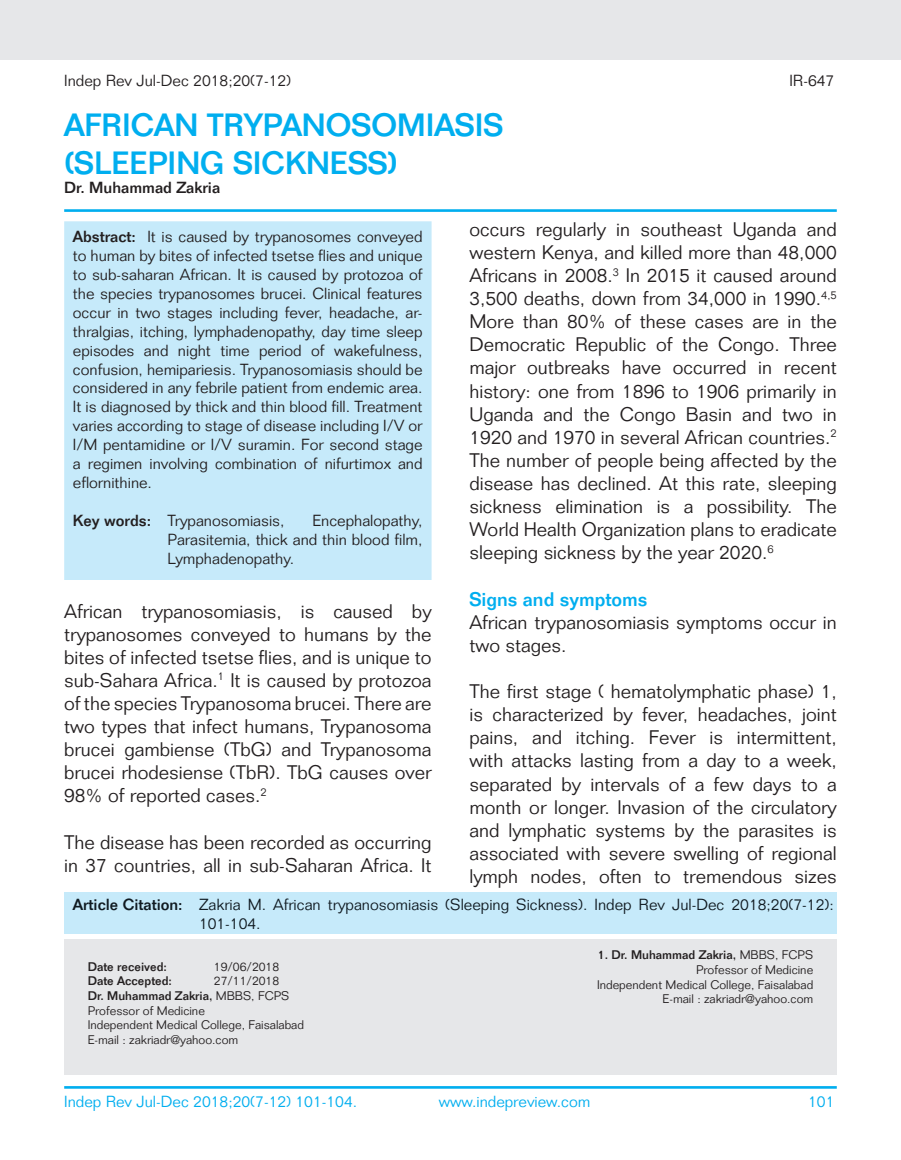
<style>
.page{position:relative;width:901px;height:1160px;background:#fff}
.page>*{position:absolute;margin:0;border:0;box-sizing:border-box;transform-origin:0 0}
.t1{font:500 31.5px "Folio";color:#00aeef}
.t2{font:300 19.25px/23.1px "Folio";color:#231f20;text-align:justify}
.t3{font:500 19.25px "Folio";color:#00aeef}
.t4{font:300 15.75px/18.9px "Folio";color:#231f20;text-align:justify}
.t5{font:300 15.75px/18.9px "Folio";color:#101a21}
.t6{font:300 15.75px "Folio";color:#00aeef}
.t7{font:500 15.75px "Folio";color:#231f20}
.t8{font:300 12.25px "Folio";color:#231f20}
.t9{font:500 12.25px "Folio";color:#231f20}
.s1{font-weight:500}
.s2{font-weight:300}
</style>
<div class="page">
<hr style="left:64px;top:1085px;width:772px;height:3px;background:#00aeef">
<div style="left:64px;top:939px;width:772px;height:135px;background:#e6e7e9"></div>
<div style="left:0;top:0;width:900px;height:59px;background:#e6e7e9"></div>
<hr style="left:64px;top:209px;width:772px;height:3px;background:#00aeef">
<div style="left:64px;top:892px;width:772px;height:41px;background:#c6eafa"></div>
<div style="left:64px;top:221px;width:367px;height:359px;background:#c6eafa;border:2px solid #c6eafa"></div>
<p class="t4" style="left:64px;top:71px;width:228px">Indep Rev Jul-Dec 2018;20(7-12)</p>
<p class="t4" style="left:789px;top:71px;width:46px">IR-647</p>
<p class="t1" style="left:64px;top:106px;width:440px">AFRICAN TRYPANOSOMIASIS</p>
<p class="t1" style="left:64px;top:144px;width:335px">(SLEEPING SICKNESS)</p>
<p class="t7" style="left:64px;top:178px;width:157px">Dr. Muhammad Zakria</p>
<p class="t4" style="left:73px;top:227px;width:351px"><span class="s1">Abstract:</span> It is caused by trypanosomes conveyed to human by bites of infected tsetse flies and unique to sub-saharan African. It is caused by protozoa of the species trypanosomes brucei. Clinical features occur in two stages including fever, headache, ar&shy;thralgias, itching, lymphadenopathy, day time sleep episodes and night time period of wakefulness, confusion, hemipariesis. Trypanosomiasis should be considered in any febrile patient from endemic area.<br>It is diagnosed by thick and thin blood fill. Treatment varies according to stage of disease including I/V or I/M pentamidine or I/V suramin. For second stage a regimen involving combination of nifurtimox and eflornithine.</p>
<p class="t4" style="left:73px;top:511px;width:213px"><span class="s1">Key words:</span> Trypanosomiasis,</p>
<p class="t4" style="left:167px;top:511px;width:256px;text-indent:145px">Encephalopathy, Parasitemia, thick and thin blood film, Lymphadenopathy.</p>
<p class="t2" style="left:64px;top:599px;width:369px">African trypanosomiasis, is caused by trypanosomes conveyed to humans by the bites of infected tsetse flies, and is unique to sub-Sahara Africa.<sup>1</sup> It is caused by protozoa of the species Trypanosoma brucei. There are two types that infect humans, Trypanosoma brucei gambiense (TbG) and Trypanosoma brucei rhodesiense (TbR). TbG causes over 98% of reported cases.<sup>2</sup></p>
<p class="t2" style="left:64px;top:830px;width:369px">The disease has been recorded as occurring in 37 countries, all in sub-Saharan Africa. It</p>
<p class="t2" style="left:469px;top:217px;width:369px">occurs regularly in southeast Uganda and western Kenya, and killed more than 48,000<br>Africans in 2008.<sup>3</sup> In 2015 it caused around 3,500 deaths, down from 34,000 in 1990.<sup>4,5<br></sup>More than 80% of these cases are in the Democratic Republic of the Congo. Three major outbreaks have occurred in recent history: one from 1896 to 1906 primarily in Uganda and the Congo Basin and two in 1920 and 1970 in several African countries.<sup>2<br></sup>The number of people being affected by the disease has declined. At this rate, sleeping sickness elimination is a possibility. The World Health Organization plans to eradicate sleeping sickness by the year 2020.<sup>6</sup></p>
<p class="t3" style="left:469px;top:587px;width:179px">Signs and symptoms</p>
<p class="t2" style="left:469px;top:610px;width:368px">African trypanosomiasis symptoms occur in two stages.</p>
<p class="t2" style="left:469px;top:679px;width:369px">The first stage ( hematolymphatic phase) 1, is characterized by fever, headaches, joint pains, and itching. Fever is intermittent, with attacks lasting from a day to a week, separated by intervals of a few days to a month or longer. Invasion of the circulatory and lymphatic systems by the parasites is associated with severe swelling of regional lymph nodes, often to tremendous sizes</p>
<p class="t5" style="left:199px;top:894px;width:636px;text-indent:-126px"><span class="s1">Article Citation:</span> Zakria M. African trypanosomiasis (Sleeping Sickness). Indep Rev Jul-Dec 2018;20(7-12):<br>101-104.</p>
<p class="t9" style="left:88px;top:958px;width:81px">Date received:</p>
<p class="t8" style="left:214px;top:958px;width:67px">19/06/2018</p>
<p class="t9" style="left:88px;top:973px;width:86px">Date Accepted:</p>
<p class="t8" style="left:214px;top:973px;width:67px">27/11/2018</p>
<p class="t9" style="left:88px;top:988px;width:203px">Dr. Muhammad Zakria, <span class="s2">MBBS, FCPS</span></p>
<p class="t8" style="left:88px;top:1002px;width:119px">Professor of Medicine</p>
<p class="t8" style="left:88px;top:1017px;width:218px">Independent Medical College, Faisalabad</p>
<p class="t8" style="left:88px;top:1032px;width:152px">E-mail : zakriadr@yahoo.com</p>
<p class="t9" style="left:597px;top:947px;width:217px">1. Dr. Muhammad Zakria, <span class="s2">MBBS, FCPS</span></p>
<p class="t8" style="left:695px;top:962px;width:119px">Professor of Medicine</p>
<p class="t8" style="left:596px;top:976px;width:218px">Independent Medical College, Faisalabad</p>
<p class="t8" style="left:662px;top:991px;width:152px">E-mail : zakriadr@yahoo.com</p>
<p class="t6" style="left:64px;top:1091px;width:294px">Indep Rev Jul-Dec 2018;20(7-12) 101-104.</p>
<p class="t6" style="left:438px;top:1091px;width:153px">www.indepreview.com</p>
<p class="t6" style="left:807px;top:1091px;width:28px">101</p>
</div>
